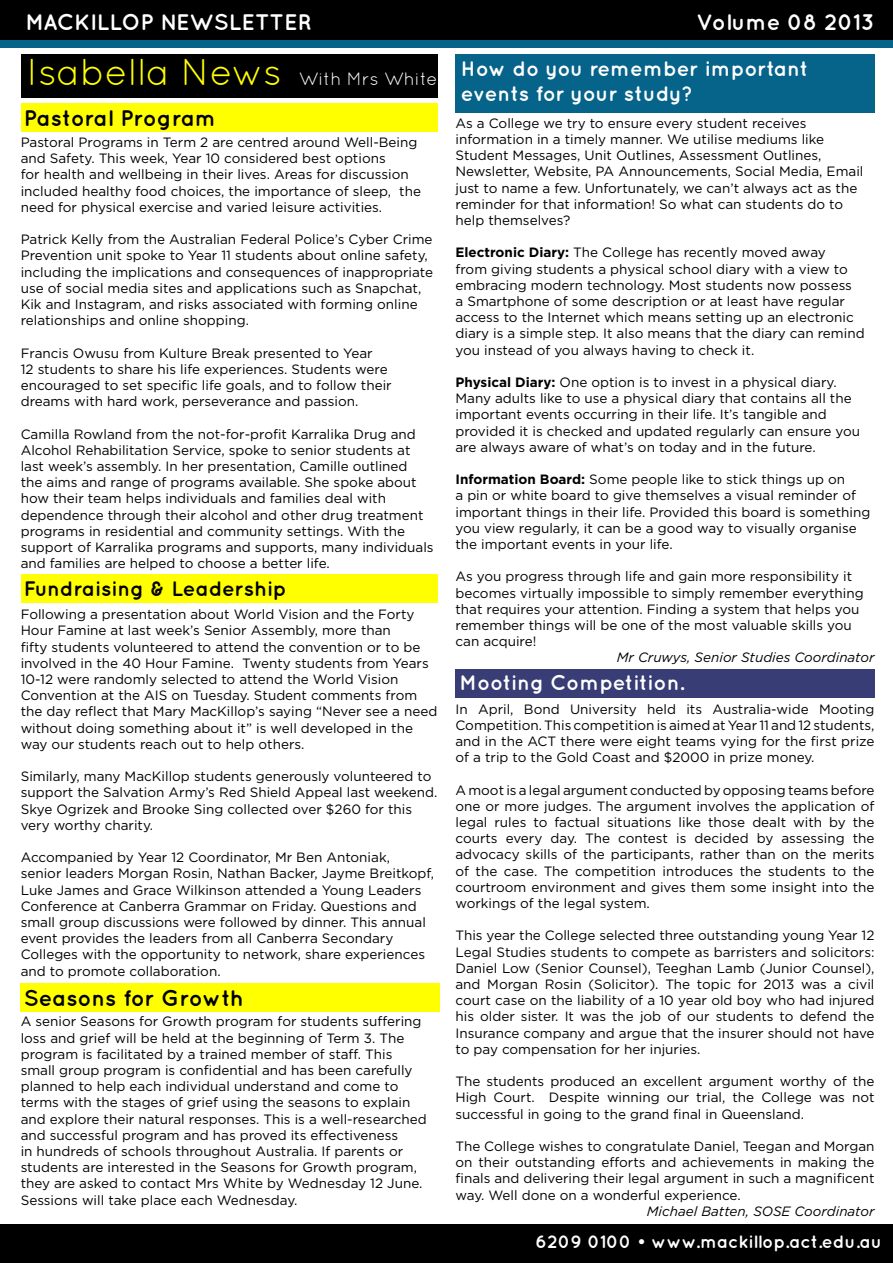
<style>
.page{position:relative;width:893px;height:1263px;background:#fff}
.page>*{position:absolute;margin:0;border:0;box-sizing:border-box;transform-origin:0 0}
.t1{font:37.5px "Quicksand";color:#ff0}
.t2{font:700 22.5px "Quicksand";color:#fff}
.t3{font:700 22.5px "Quicksand";color:#000}
.t4{font:700 21px/25.2px "Quicksand";color:#fff}
.t5{font:700 21px "Quicksand";color:#000}
.t6{font:700 18px "Quicksand";color:#fff}
.t7{font:13.5px/16.2px "Gotham";color:#000}
.t8{font:italic 13.5px "Gotham";color:#000}
.s1{font-size:18px;color:#fff}
.s2{font-weight:700}
</style>
<div class="page">
<div style="left:21px;top:54px;width:416px;height:43px;background:#000"></div>
<div style="left:0;top:0;width:893px;height:45px;background:#000"></div>
<div style="left:0;top:1224px;width:893px;height:39px;background:#000"></div>
<div style="left:0;top:41px;width:893px;height:7px;background:#066389"></div>
<div style="left:21px;top:103px;width:416px;height:29px;background:#ff0"></div>
<div style="left:21px;top:574px;width:416px;height:29px;background:#ff0"></div>
<div style="left:455px;top:54px;width:419px;height:58px;background:#066389"></div>
<div style="left:455px;top:670px;width:419px;height:28px;background:#383d75"></div>
<div style="left:21px;top:983px;width:419px;height:28px;background:#ff0"></div>
<h2 class="t2" style="left:26px;top:9px;width:288px">MACKILLOP NEWSLETTER</h2>
<h2 class="t2" style="left:697px;top:9px;width:179px">Volume 08 2013</h2>
<h1 class="t1" style="left:27px;top:51px;width:412px">Isabella News <span class="s1">With Mrs White</span></h1>
<h3 class="t4" style="left:461px;top:55px;width:349px">How do you remember important events for your study?</h3>
<h2 class="t3" style="left:24px;top:105px;width:194px">Pastoral Program</h2>
<p class="t7" style="left:21px;top:134px;width:402px">Pastoral Programs in Term 2 are centred around Well-Being and Safety. This week, Year 10 considered best options<br>for health and wellbeing in their lives. Areas for discussion included healthy food choices, the importance of sleep, the need for physical exercise and varied leisure activities.</p>
<p class="t7" style="left:21px;top:231px;width:414px">Patrick Kelly from the Australian Federal Police’s Cyber Crime Prevention unit spoke to Year 11 students about online safety, including the implications and consequences of inappropriate use of social media sites and applications such as Snapchat, Kik and Instagram, and risks associated with forming online relationships and online shopping.</p>
<p class="t7" style="left:21px;top:344px;width:372px">Francis Owusu from Kulture Break presented to Year<br>12 students to share his life experiences. Students were encouraged to set specific life goals, and to follow their dreams with hard work, perseverance and passion.</p>
<p class="t7" style="left:21px;top:425px;width:414px">Camilla Rowland from the not-for-profit Karralika Drug and Alcohol Rehabilitation Service, spoke to senior students at last week’s assembly. In her presentation, Camille outlined<br>the aims and range of programs available. She spoke about how their team helps individuals and families deal with dependence through their alcohol and other drug treatment programs in residential and community settings. With the support of Karralika programs and supports, many individuals and families are helped to choose a better life.</p>
<p class="t7" style="left:21px;top:606px;width:418px">Following a presentation about World Vision and the Forty Hour Famine at last week’s Senior Assembly, more than<br>fifty students volunteered to attend the convention or to be involved in the 40 Hour Famine. Twenty students from Years 10-12 were randomly selected to attend the World Vision Convention at the AIS on Tuesday. Student comments from the day reflect that Mary MacKillop’s saying “Never see a need without doing something about it” is well developed in the way our students reach out to help others.</p>
<p class="t7" style="left:21px;top:768px;width:418px">Similarly, many MacKillop students generously volunteered to support the Salvation Army’s Red Shield Appeal last weekend.<br>Skye Ogrizek and Brooke Sing collected over $260 for this very worthy charity.</p>
<p class="t7" style="left:21px;top:849px;width:415px">Accompanied by Year 12 Coordinator, Mr Ben Antoniak,<br>senior leaders Morgan Rosin, Nathan Backer, Jayme Breitkopf, Luke James and Grace Wilkinson attended a Young Leaders Conference at Canberra Grammar on Friday. Questions and small group discussions were followed by dinner. This annual event provides the leaders from all Canberra Secondary Colleges with the opportunity to network, share experiences and to promote collaboration.</p>
<h3 class="t5" style="left:24px;top:576px;width:265px">Fundraising &amp; Leadership</h3>
<h2 class="t3" style="left:24px;top:984px;width:222px">Seasons for Growth</h2>
<p class="t7" style="left:21px;top:1013px;width:407px">A senior Seasons for Growth program for students suffering loss and grief will be held at the beginning of Term 3. The program is facilitated by a trained member of staff. This small group program is confidential and has been carefully planned to help each individual understand and come to terms with the stages of grief using the seasons to explain and explore their natural responses. This is a well-researched and successful program and has proved its effectiveness<br>in hundreds of schools throughout Australia. If parents or students are interested in the Seasons for Growth program, they are asked to contact Mrs White by Wednesday 12 June.<br>Sessions will take place each Wednesday.</p>
<p class="t7" style="left:455px;top:115px;width:409px">As a College we try to ensure every student receives information in a timely manner. We utilise mediums like Student Messages, Unit Outlines, Assessment Outlines, Newsletter, Website, PA Announcements, Social Media, Email just to name a few. Unfortunately, we can’t always act as the reminder for that information! So what can students do to help themselves?</p>
<p class="t7" style="left:455px;top:244px;width:411px"><span class="s2">Electronic Diary:</span> The College has recently moved away<br>from giving students a physical school diary with a view to embracing modern technology. Most students now possess<br>a Smartphone of some description or at least have regular access to the Internet which means setting up an electronic diary is a simple step. It also means that the diary can remind you instead of you always having to check it.</p>
<p class="t7" style="left:455px;top:374px;width:406px"><span class="s2">Physical Diary:</span> One option is to invest in a physical diary.<br>Many adults like to use a physical diary that contains all the important events occurring in their life. It’s tangible and provided it is checked and updated regularly can ensure you are always aware of what’s on today and in the future.</p>
<p class="t7" style="left:455px;top:471px;width:416px"><span class="s2">Information Board:</span> Some people like to stick things up on<br>a pin or white board to give themselves a visual reminder of important things in their life. Provided this board is something you view regularly, it can be a good way to visually organise the important events in your life.</p>
<p class="t7" style="left:455px;top:568px;width:410px">As you progress through life and gain more responsibility it becomes virtually impossible to simply remember everything that requires your attention. Finding a system that helps you remember things will be one of the most valuable skills you can acquire!</p>
<p class="t8" style="left:617px;top:649px;width:259px">Mr Cruwys, Senior Studies Coordinator</p>
<p class="t7" style="left:455px;top:700px;width:421px;text-align:justify">In April, Bond University held its Australia-wide Mooting Competition. This competition is aimed at Year 11 and 12 students, and in the ACT there were eight teams vying for the first prize of a trip to the Gold Coast and $2000 in prize money.</p>
<p class="t7" style="left:455px;top:781px;width:421px;text-align:justify">A moot is a legal argument conducted by opposing teams before one or more judges. The argument involves the application of legal rules to factual situations like those dealt with by the courts every day. The contest is decided by assessing the advocacy skills of the participants, rather than on the merits of the case. The competition introduces the students to the courtroom environment and gives them some insight into the workings of the legal system.</p>
<p class="t7" style="left:455px;top:927px;width:421px;text-align:justify">This year the College selected three outstanding young Year 12<br>Legal Studies students to compete as barristers and solicitors:<br>Daniel Low (Senior Counsel), Teeghan Lamb (Junior Counsel), and Morgan Rosin (Solicitor). The topic for 2013 was a civil court case on the liability of a 10 year old boy who had injured his older sister. It was the job of our students to defend the Insurance company and argue that the insurer should not have to pay compensation for her injuries.</p>
<p class="t7" style="left:455px;top:1073px;width:421px;text-align:justify">The students produced an excellent argument worthy of the High Court. Despite winning our trial, the College was not successful in going to the grand final in Queensland.</p>
<p class="t7" style="left:455px;top:1138px;width:421px;text-align:justify">The College wishes to congratulate Daniel, Teegan and Morgan on their outstanding efforts and achievements in making the finals and delivering their legal argument in such a magnificent way. Well done on a wonderful experience.</p>
<p class="t8" style="left:647px;top:1202px;width:229px">Michael Batten, SOSE Coordinator</p>
<h3 class="t4" style="left:459px;top:669px;width:227px">Mooting Competition.</h3>
<h3 class="t6" style="left:536px;top:1231px;width:348px">6209 0100 • www.mackillop.act.edu.au</h3>
</div>
